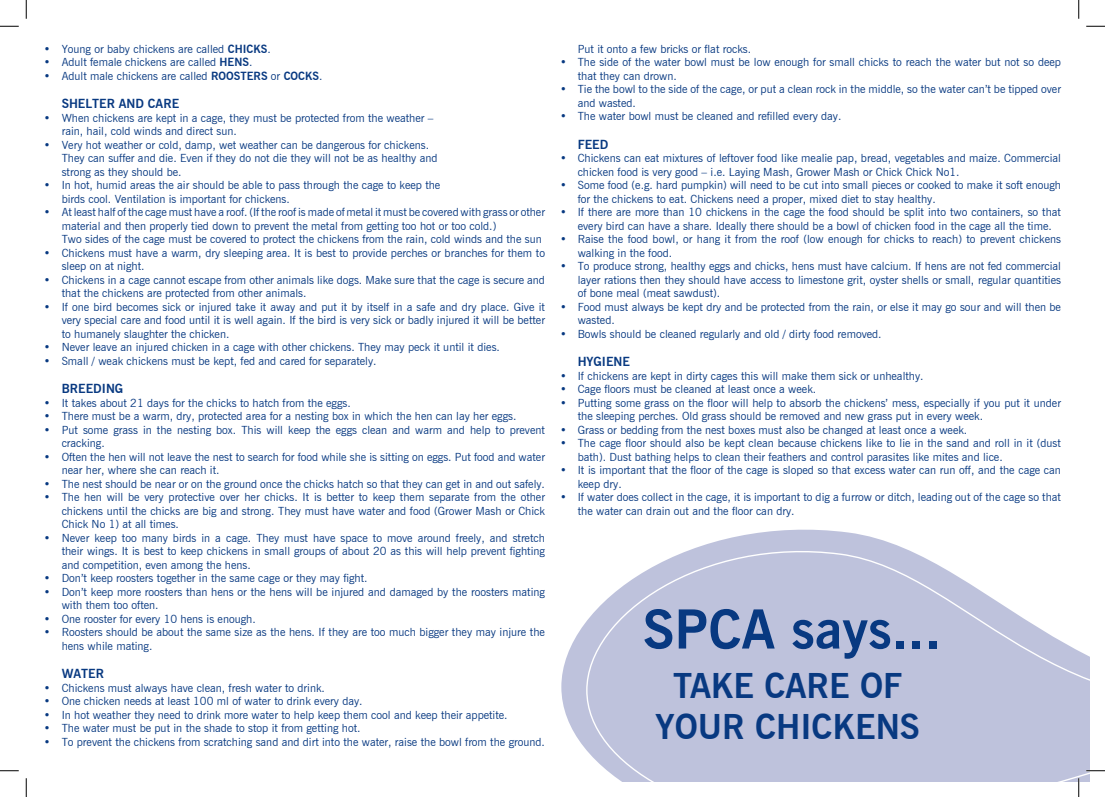
<style>
.page{position:relative;width:1105px;height:797px;background:#fff}
.page>*{position:absolute;margin:0;border:0;box-sizing:border-box;transform-origin:0 0}
.t1{font:700 53.75px "News Gothic BT";color:#083981}
.t2{font:700 34px/40.9px "News Gothic BT";color:#083981;text-align:center}
.t3{font:700 12.5px "News Gothic BT";color:#083981}
.t4{font:11.25px/13.5px "News Gothic BT";color:#083981}
.s1{font-weight:700}
</style>
<div class="page">
<svg style="left:561px;top:529px;width:301px;height:219px"></svg>
<svg style="left:585px;top:535px;width:504px;height:246px"></svg>
<svg style="left:0;top:25px;width:19px;height:2px"></svg>
<svg style="left:1086px;top:25px;width:19px;height:2px"></svg>
<svg style="left:0;top:770px;width:19px;height:1px"></svg>
<svg style="left:1086px;top:770px;width:19px;height:1px"></svg>
<svg style="left:25px;top:0;width:2px;height:19px"></svg>
<svg style="left:25px;top:778px;width:2px;height:19px"></svg>
<svg style="left:1078px;top:0;width:1px;height:19px"></svg>
<svg style="left:1078px;top:778px;width:1px;height:19px"></svg>
<p class="t4" style="left:44px;top:42px;width:228px">• Young or baby chickens are called <span class="s1">CHICKS</span>.</p>
<p class="t4" style="left:44px;top:55px;width:210px">• Adult female chickens are called <span class="s1">HENS</span>.</p>
<p class="t4" style="left:44px;top:69px;width:280px">• Adult male chickens are called <span class="s1">ROOSTERS</span> or <span class="s1">COCKS</span>.</p>
<p class="t3" style="left:62px;top:99px;width:119px">SHELTER AND CARE</p>
<p class="t4" style="left:62px;top:111px;width:373px;text-indent:-18px">• When chickens are kept in a cage, they must be protected from the weather – rain, hail, cold winds and direct sun.</p>
<p class="t4" style="left:62px;top:138px;width:377px;text-indent:-18px">• Very hot weather or cold, damp, wet weather can be dangerous for chickens.<br>They can suffer and die. Even if they do not die they will not be as healthy and strong as they should be.</p>
<p class="t4" style="left:62px;top:178px;width:380px;text-indent:-18px">• In hot, humid areas the air should be able to pass through the cage to keep the birds cool. Ventilation is important for chickens.</p>
<p class="t4" style="left:62px;top:205px;width:485px;text-indent:-18px">• At least half of the cage must have a roof. (If the roof is made of metal it must be covered with grass or other material and then properly tied down to prevent the metal from getting too hot or too cold.)<br>Two sides of the cage must be covered to protect the chickens from the rain, cold winds and the sun</p>
<p class="t4" style="left:62px;top:246px;width:485px;text-indent:-18px">• Chickens must have a warm, dry sleeping area. It is best to provide perches or branches for them to sleep on at night.</p>
<p class="t4" style="left:62px;top:273px;width:485px;text-indent:-18px">• Chickens in a cage cannot escape from other animals like dogs. Make sure that the cage is secure and that the chickens are protected from other animals.</p>
<p class="t4" style="left:62px;top:300px;width:485px;text-align:justify;text-indent:-18px">• If one bird becomes sick or injured take it away and put it by itself in a safe and dry place. Give it very special care and food until it is well again. If the bird is very sick or badly injured it will be better to humanely slaughter the chicken.</p>
<p class="t4" style="left:44px;top:340px;width:457px">• Never leave an injured chicken in a cage with other chickens. They may peck it until it dies.</p>
<p class="t4" style="left:44px;top:354px;width:334px">• Small / weak chickens must be kept, fed and cared for separately.</p>
<p class="t3" style="left:62px;top:384px;width:63px">BREEDING</p>
<p class="t4" style="left:44px;top:396px;width:308px">• It takes about 21 days for the chicks to hatch from the eggs.</p>
<p class="t4" style="left:44px;top:409px;width:474px">• There must be a warm, dry, protected area for a nesting box in which the hen can lay her eggs.</p>
<p class="t4" style="left:62px;top:423px;width:485px;text-indent:-18px">• Put some grass in the nesting box. This will keep the eggs clean and warm and help to prevent cracking.</p>
<p class="t4" style="left:62px;top:450px;width:485px;text-indent:-18px">• Often the hen will not leave the nest to search for food while she is sitting on eggs. Put food and water near her, where she can reach it.</p>
<p class="t4" style="left:44px;top:477px;width:502px">• The nest should be near or on the ground once the chicks hatch so that they can get in and out safely.</p>
<p class="t4" style="left:62px;top:490px;width:485px;text-align:justify;text-indent:-18px">• The hen will be very protective over her chicks. It is better to keep them separate from the other chickens until the chicks are big and strong. They must have water and food (Grower Mash or Chick Chick No 1) at all times.</p>
<p class="t4" style="left:62px;top:531px;width:485px;text-align:justify;text-indent:-18px">• Never keep too many birds in a cage. They must have space to move around freely, and stretch their wings. It is best to keep chickens in small groups of about 20 as this will help prevent fighting and competition, even among the hens.</p>
<p class="t4" style="left:44px;top:571px;width:325px">• Don’t keep roosters together in the same cage or they may fight.</p>
<p class="t4" style="left:62px;top:585px;width:485px;text-indent:-18px">• Don’t keep more roosters than hens or the hens will be injured and damaged by the roosters mating with them too often.</p>
<p class="t4" style="left:44px;top:612px;width:213px">• One rooster for every 10 hens is enough.</p>
<p class="t4" style="left:62px;top:625px;width:485px;text-indent:-18px">• Roosters should be about the same size as the hens. If they are too much bigger they may injure the hens while mating.</p>
<p class="t3" style="left:62px;top:669px;width:44px">WATER</p>
<p class="t4" style="left:44px;top:681px;width:283px">• Chickens must always have clean, fresh water to drink.</p>
<p class="t4" style="left:44px;top:694px;width:320px">• One chicken needs at least 100 ml of water to drink every day.</p>
<p class="t4" style="left:44px;top:708px;width:465px">• In hot weather they need to drink more water to help keep them cool and keep their appetite.</p>
<p class="t4" style="left:44px;top:721px;width:318px">• The water must be put in the shade to stop it from getting hot.</p>
<p class="t4" style="left:44px;top:735px;width:502px">• To prevent the chickens from scratching sand and dirt into the water, raise the bowl from the ground.</p>
<p class="t4" style="left:578px;top:42px;width:175px">Put it onto a few bricks or flat rocks.</p>
<p class="t4" style="left:578px;top:55px;width:485px;text-indent:-18px">• The side of the water bowl must be low enough for small chicks to reach the water but not so deep that they can drown.</p>
<p class="t4" style="left:578px;top:82px;width:485px;text-indent:-18px">• Tie the bowl to the side of the cage, or put a clean rock in the middle, so the water can’t be tipped over and wasted.</p>
<p class="t4" style="left:560px;top:109px;width:283px">• The water bowl must be cleaned and refilled every day.</p>
<p class="t3" style="left:578px;top:139px;width:32px">FEED</p>
<p class="t4" style="left:578px;top:151px;width:485px;text-indent:-18px">• Chickens can eat mixtures of leftover food like mealie pap, bread, vegetables and maize. Commercial chicken food is very good – i.e. Laying Mash, Grower Mash or Chick Chick No1.</p>
<p class="t4" style="left:578px;top:178px;width:485px;text-indent:-18px">• Some food (e.g. hard pumpkin) will need to be cut into small pieces or cooked to make it soft enough for the chickens to eat. Chickens need a proper, mixed diet to stay healthy.</p>
<p class="t4" style="left:578px;top:205px;width:485px;text-indent:-18px">• If there are more than 10 chickens in the cage the food should be split into two containers, so that every bird can have a share. Ideally there should be a bowl of chicken food in the cage all the time.</p>
<p class="t4" style="left:578px;top:232px;width:485px;text-indent:-18px">• Raise the food bowl, or hang it from the roof (low enough for chicks to reach) to prevent chickens walking in the food.</p>
<p class="t4" style="left:578px;top:259px;width:485px;text-align:justify;text-indent:-18px">• To produce strong, healthy eggs and chicks, hens must have calcium. If hens are not fed commercial layer rations then they should have access to limestone grit, oyster shells or small, regular quantities of bone meal (meat sawdust).</p>
<p class="t4" style="left:578px;top:300px;width:485px;text-indent:-18px">• Food must always be kept dry and be protected from the rain, or else it may go sour and will then be wasted.</p>
<p class="t4" style="left:560px;top:327px;width:323px">• Bowls should be cleaned regularly and old / dirty food removed.</p>
<p class="t3" style="left:578px;top:357px;width:54px">HYGIENE</p>
<p class="t4" style="left:560px;top:369px;width:365px">• If chickens are kept in dirty cages this will make them sick or unhealthy.</p>
<p class="t4" style="left:560px;top:382px;width:258px">• Cage floors must be cleaned at least once a week.</p>
<p class="t4" style="left:578px;top:396px;width:485px;text-indent:-18px">• Putting some grass on the floor will help to absorb the chickens’ mess, especially if you put it under the sleeping perches. Old grass should be removed and new grass put in every week.</p>
<p class="t4" style="left:560px;top:423px;width:409px">• Grass or bedding from the nest boxes must also be changed at least once a week.</p>
<p class="t4" style="left:578px;top:436px;width:485px;text-indent:-18px">• The cage floor should also be kept clean because chickens like to lie in the sand and roll in it (dust bath). Dust bathing helps to clean their feathers and control parasites like mites and lice.</p>
<p class="t4" style="left:578px;top:463px;width:485px;text-indent:-18px">• It is important that the floor of the cage is sloped so that excess water can run off, and the cage can keep dry.</p>
<p class="t4" style="left:578px;top:490px;width:485px;text-indent:-18px">• If water does collect in the cage, it is important to dig a furrow or ditch, leading out of the cage so that the water can drain out and the floor can dry.</p>
<h1 class="t1" style="left:643px;top:609px;width:299px">SPCA says...</h1>
<h2 class="t2" style="left:656px;top:668px;width:266px">TAKE CARE OF<br>YOUR CHICKENS</h2>
</div>
